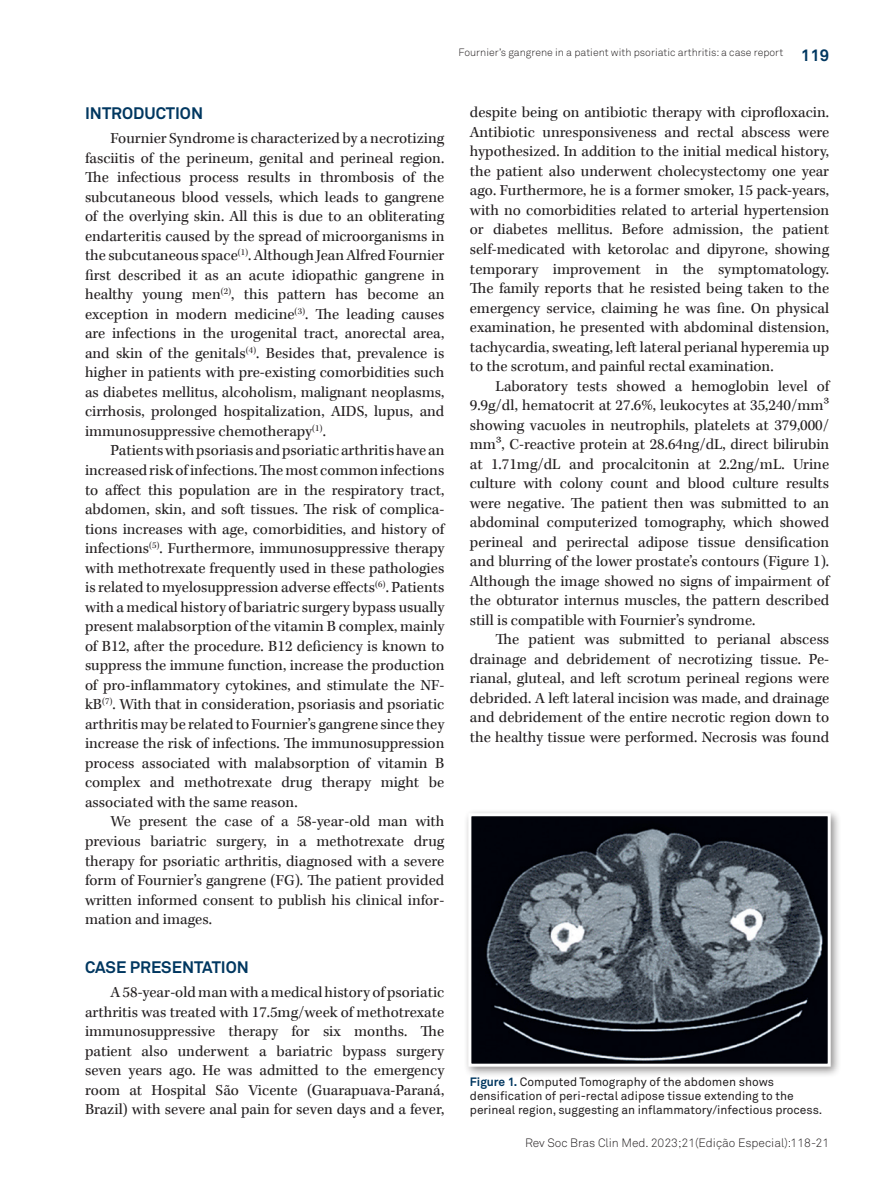
<style>
.page{position:relative;width:893px;height:1191px;background:#fff}
.page>*{position:absolute;margin:0;border:0;box-sizing:border-box;transform-origin:0 0}
.t1{font:700 16.5px "Akkurat Pro";color:#003760}
.t2{font:15.75px/19.5px "Kepler Std";color:#231f20;text-align:justify}
.t3{font:12px/14.2px "Akkurat Pro";color:#231f20}
.t4{font:12px "Akkurat Light Pro";color:#231f20}
.t5{font:10.5px "Akkurat Light Pro";color:#231f20}
.s1{font-weight:700;color:#003760}
</style>
<div class="page">
<div style="left:463px;top:808px;width:379px;height:269px;background:#231f20;opacity:.5"></div>
<img style="left:472px;top:817px;width:355px;height:245px">
<div style="left:468px;top:813px;width:363px;height:253px;border:3px solid #fff"></div>
<p class="t5" style="left:458px;top:47px;width:326px">Fournier’s gangrene in a patient with psoriatic arthritis: a case report</p>
<p class="t1" style="left:801px;top:45px;width:30px">119</p>
<p class="t1" style="left:85px;top:103px;width:120px">INTRODUCTION</p>
<p class="t2" style="left:85px;top:129px;width:361px;text-indent:26px">Fournier Syndrome is characterized by a necrotizing fasciitis of the perineum, genital and perineal region.<br>The infectious process results in thrombosis of the subcutaneous blood vessels, which leads to gangrene of the overlying skin. All this is due to an obliterating endarteritis caused by the spread of microorganisms in the subcutaneous space<sup>(1)</sup>. Although Jean Alfred Fournier first described it as an acute idiopathic gangrene in healthy young men<sup>(2)</sup>, this pattern has become an exception in modern medicine<sup>(3)</sup>. The leading causes are infections in the urogenital tract, anorectal area, and skin of the genitals<sup>(4)</sup>. Besides that, prevalence is higher in patients with pre-existing comorbidities such as diabetes mellitus, alcoholism, malignant neoplasms, cirrhosis, prolonged hospitalization, AIDS, lupus, and immunosuppressive chemotherapy<sup>(1)</sup>.</p>
<p class="t2" style="left:85px;top:441px;width:361px;text-indent:26px">Patients with psoriasis and psoriatic arthritis have an increased risk of infections. The most common infections to affect this population are in the respiratory tract, abdomen, skin, and soft tissues. The risk of complica&shy;tions increases with age, comorbidities, and history of infections<sup>(5)</sup>. Furthermore, immunosuppressive therapy with methotrexate frequently used in these pathologies is related to myelosuppression adverse effects<sup>(6)</sup>. Patients with a medical history of bariatric surgery bypass usually present malabsorption of the vitamin B complex, mainly of B12, after the procedure. B12 deficiency is known to suppress the immune function, increase the production of pro-inflammatory cytokines, and stimulate the NF&shy;kB<sup>(7)</sup>. With that in consideration, psoriasis and psoriatic arthritis may be related to Fournier’s gangrene since they increase the risk of infections. The immunosuppression process associated with malabsorption of vitamin B complex and methotrexate drug therapy might be associated with the same reason.</p>
<p class="t2" style="left:85px;top:812px;width:361px;text-indent:26px">We present the case of a 58-year-old man with previous bariatric surgery, in a methotrexate drug therapy for psoriatic arthritis, diagnosed with a severe form of Fournier’s gangrene (FG). The patient provided written informed consent to publish his clinical infor&shy;mation and images.</p>
<p class="t1" style="left:85px;top:957px;width:165px">CASE PRESENTATION</p>
<p class="t2" style="left:85px;top:983px;width:361px;text-indent:26px">A 58-year-old man with a medical history of psoriatic arthritis was treated with 17.5mg/week of methotrexate immunosuppressive therapy for six months. The patient also underwent a bariatric bypass surgery seven years ago. He was admitted to the emergency room at Hospital São Vicente (Guarapuava-Paraná, Brazil) with severe anal pain for seven days and a fever,</p>
<p class="t2" style="left:470px;top:103px;width:361px">despite being on antibiotic therapy with ciprofloxacin.<br>Antibiotic unresponsiveness and rectal abscess were hypothesized. In addition to the initial medical history, the patient also underwent cholecystectomy one year ago. Furthermore, he is a former smoker, 15 pack-years, with no comorbidities related to arterial hypertension or diabetes mellitus. Before admission, the patient self-medicated with ketorolac and dipyrone, showing temporary improvement in the symptomatology.<br>The family reports that he resisted being taken to the emergency service, claiming he was fine. On physical examination, he presented with abdominal distension, tachycardia, sweating, left lateral perianal hyperemia up to the scrotum, and painful rectal examination.</p>
<p class="t2" style="left:470px;top:376px;width:361px;text-indent:26px">Laboratory tests showed a hemoglobin level of 9.9g/dl, hematocrit at 27.6%, leukocytes at 35,240/mm³ showing vacuoles in neutrophils, platelets at 379,000/ mm³, C-reactive protein at 28.64ng/dL, direct bilirubin at 1.71mg/dL and procalcitonin at 2.2ng/mL. Urine culture with colony count and blood culture results were negative. The patient then was submitted to an abdominal computerized tomography, which showed perineal and perirectal adipose tissue densification and blurring of the lower prostate’s contours (Figure 1).<br>Although the image showed no signs of impairment of the obturator internus muscles, the pattern described still is compatible with Fournier’s syndrome.</p>
<p class="t2" style="left:470px;top:630px;width:361px;text-indent:26px">The patient was submitted to perianal abscess drainage and debridement of necrotizing tissue. Pe&shy;rianal, gluteal, and left scrotum perineal regions were debrided. A left lateral incision was made, and drainage and debridement of the entire necrotic region down to the healthy tissue were performed. Necrosis was found</p>
<p class="t3" style="left:470px;top:1075px;width:354px"><span class="s1">Figure 1.</span> Computed Tomography of the abdomen shows densification of peri-rectal adipose tissue extending to the perineal region, suggesting an inflammatory/infectious process.</p>
<p class="t4" style="left:525px;top:1135px;width:306px">Rev Soc Bras Clin Med. 2023;21(Edição Especial):118-21</p>
</div>
